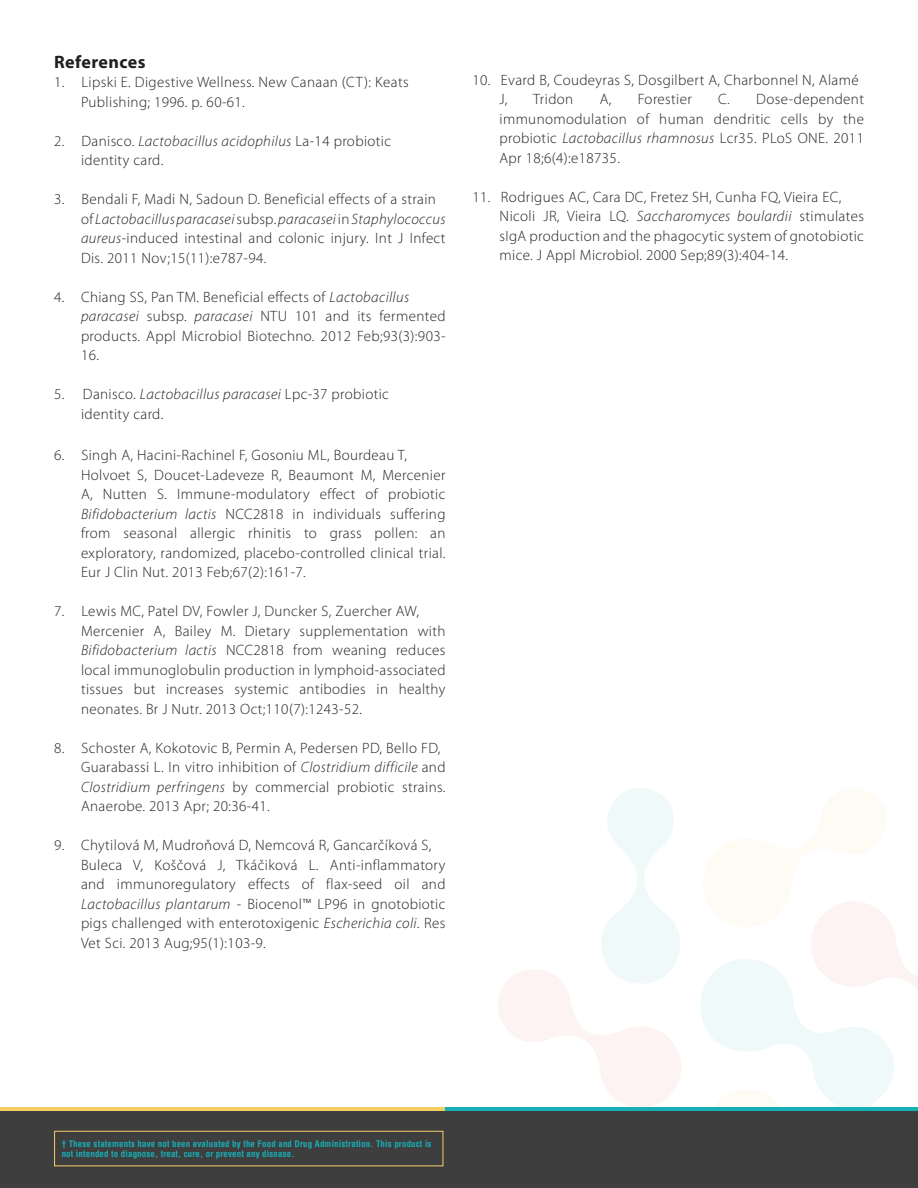
<style>
.page{position:relative;width:918px;height:1188px;background:#fff}
.page>*{position:absolute;margin:0;border:0;box-sizing:border-box;transform-origin:0 0}
.t1{font:700 18px "Myriad Pro";letter-spacing:.025em;color:#231f20}
.t2{font:300 15px/19.5px "Myriad Pro";letter-spacing:.025em;color:#231f20}
.t3{font:700 condensed 8.85px/10.6px "Helvetica";letter-spacing:.02em;color:#18afb6}
.s1{font-style:italic}
</style>
<div class="page">
<svg style="left:499px;top:788px;width:419px;height:319px"></svg>
<div style="left:0;top:1107px;width:918px;height:81px;background:#17afb7"></div>
<div style="left:0;top:1107px;width:445px;height:81px;background:#f5cf65"></div>
<div style="left:0;top:1111px;width:918px;height:77px;background:#3e3e3f"></div>
<div style="left:54px;top:1131px;width:389px;height:35px;border:1px solid #f5cf66"></div>
<p class="t1" style="left:54px;top:50px;width:93px">References</p>
<p class="t2" style="left:81px;top:72px;width:329px;text-indent:-27px">1. Lipski E. Digestive Wellness. New Canaan (CT): Keats<br>Publishing; 1996. p. 60-61.</p>
<p class="t2" style="left:81px;top:131px;width:312px;text-indent:-27px">2. Danisco. <span class="s1">Lactobacillus acidophilus</span> La-14 probiotic identity card.</p>
<p class="t2" style="left:81px;top:189px;width:366px;text-indent:-27px">3. Bendali F, Madi N, Sadoun D. Beneficial effects of a strain of <span class="s1">Lactobacillus paracasei</span> subsp. <span class="s1">paracasei</span> in <span class="s1">Staphylococcus aureus</span>-induced intestinal and colonic injury. Int J Infect Dis. 2011 Nov;15(11):e787-94.</p>
<p class="t2" style="left:81px;top:287px;width:366px;text-indent:-27px">4. Chiang SS, Pan TM. Beneficial effects of <span class="s1">Lactobacillus paracasei</span> subsp. <span class="s1">paracasei</span> NTU 101 and its fermented products. Appl Microbiol Biotechno. 2012 Feb;93(3):903- 16.</p>
<p class="t2" style="left:81px;top:384px;width:310px;text-indent:-27px">5. Danisco. <span class="s1">Lactobacillus paracasei</span> Lpc-37 probiotic identity card.</p>
<p class="t2" style="left:81px;top:446px;width:366px;text-indent:-27px">6. Singh A, Hacini-Rachinel F, Gosoniu ML, Bourdeau T, Holvoet S, Doucet-Ladeveze R, Beaumont M, Mercenier A, Nutten S. Immune-modulatory effect of probiotic <span class="s1">Bifidobacterium lactis</span> NCC2818 in individuals suffering from seasonal allergic rhinitis to grass pollen: an exploratory, randomized, placebo-controlled clinical trial.<br>Eur J Clin Nut. 2013 Feb;67(2):161-7.</p>
<p class="t2" style="left:81px;top:602px;width:366px;text-indent:-27px">7. Lewis MC, Patel DV, Fowler J, Duncker S, Zuercher AW, Mercenier A, Bailey M. Dietary supplementation with <span class="s1">Bifidobacterium lactis</span> NCC2818 from weaning reduces local immunoglobulin production in lymphoid-associated tissues but increases systemic antibodies in healthy neonates. Br J Nutr. 2013 Oct;110(7):1243-52.</p>
<p class="t2" style="left:81px;top:738px;width:366px;text-indent:-27px">8. Schoster A, Kokotovic B, Permin A, Pedersen PD, Bello FD, Guarabassi L. In vitro inhibition of <span class="s1">Clostridium difficile</span> and <span class="s1">Clostridium perfringens</span> by commercial probiotic strains.<br>Anaerobe. 2013 Apr; 20:36-41.</p>
<p class="t2" style="left:81px;top:836px;width:366px;text-indent:-27px">9. Chytilová M, Mudroňová D, Nemcová R, Gancarčíková S, Buleca V, Koščová J, Tkáčiková L. Anti-inflammatory and immunoregulatory effects of flax-seed oil and <span class="s1">Lactobacillus plantarum</span> - Biocenol™ LP96 in gnotobiotic pigs challenged with enterotoxigenic <span class="s1">Escherichia coli</span>. Res Vet Sci. 2013 Aug;95(1):103-9.</p>
<p class="t2" style="left:500px;top:70px;width:361px;text-indent:-27px">10. Evard B, Coudeyras S, Dosgilbert A, Charbonnel N, Alamé<br>J,</p>
<p class="t2" style="left:500px;top:89px;width:366px;text-align:justify;text-indent:219px">C. Dose-dependent immunomodulation of human dendritic cells by the probiotic <span class="s1">Lactobacillus rhamnosus</span> Lcr35. PLoS ONE. 2011<br>Apr 18;6(4):e18735.</p>
<p class="t2" style="left:500px;top:187px;width:366px;text-indent:-27px">11. Rodrigues AC, Cara DC, Fretez SH, Cunha FQ, Vieira EC, Nicoli JR, Vieira LQ. <span class="s1">Saccharomyces boulardii</span> stimulates sIgA production and the phagocytic system of gnotobiotic mice. J Appl Microbiol. 2000 Sep;89(3):404-14.</p>
<p class="t2" style="left:533px;top:89px;width:42px">Tridon</p>
<p class="t2" style="left:600px;top:89px;width:13px">A,</p>
<p class="t2" style="left:638px;top:89px;width:55px">Forestier</p>
<p class="t3" style="left:62px;top:1138px;width:371px">† These statements have not been evaluated by the Food and Drug Administration. This product is not intended to diagnose, treat, cure, or prevent any disease.</p>
</div>
